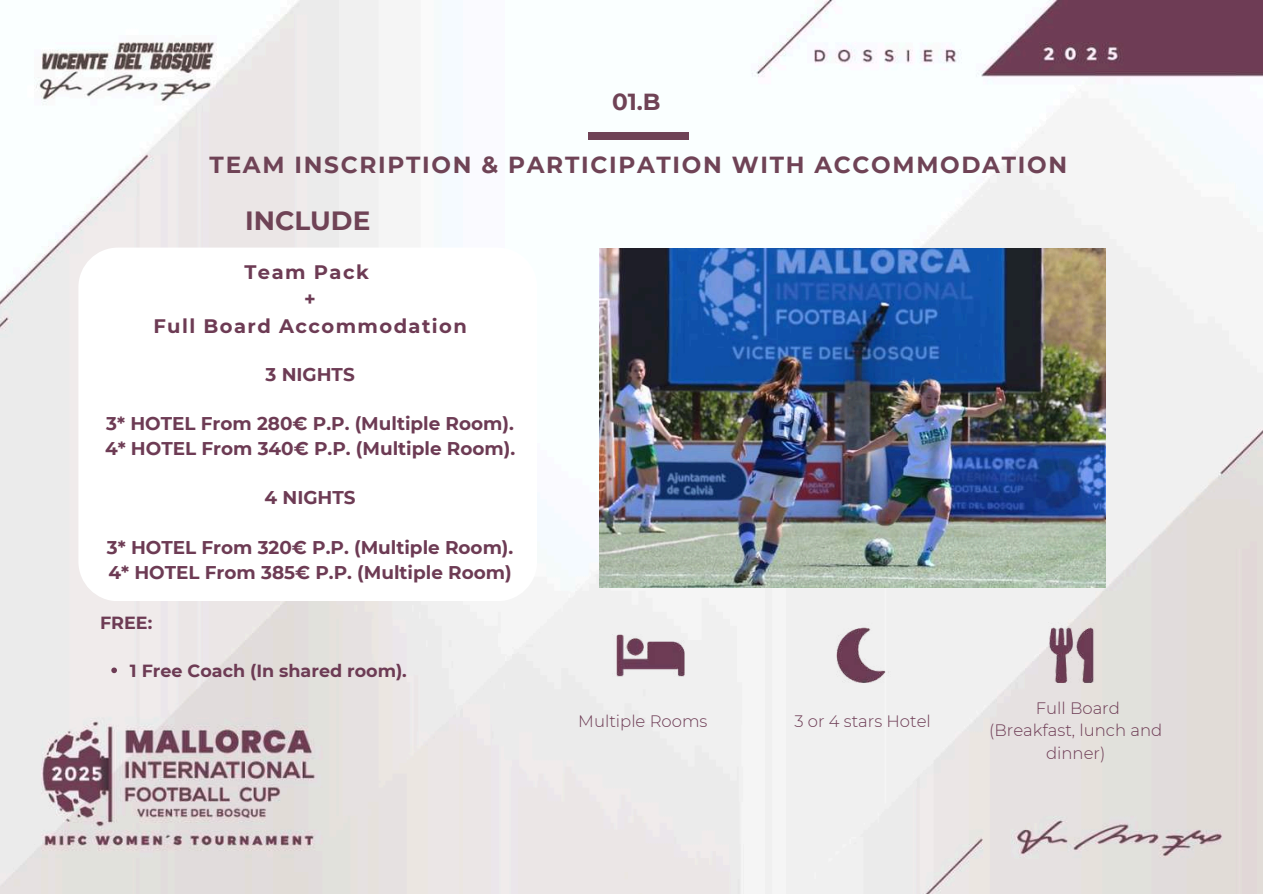
<style>
.page{position:relative;width:1263px;height:894px;background:#fff}
.page>*{position:absolute;margin:0;border:0;box-sizing:border-box;transform-origin:0 0}
.t1{font:700 32.7px "Montserrat";color:#934989}
.t2{font:700 26.25px "Montserrat";color:#6f4356}
.t3{font:700 23.25px "Montserrat";letter-spacing:.075em;color:#6f4356}
.t4{font:700 19.5px/27px "Montserrat";letter-spacing:.075em;color:#6d3b54;text-align:center}
.t5{font:700 18.45px/24.8px "Montserrat";color:#6d3b54}
.t6{font:700 17.55px "Montserrat";color:#6d3b54}
.t7{font:300 16.5px/22.5px "Montserrat";color:#6d3b54;text-align:center}
</style>
<div class="page">
<img style="left:0;top:0;width:1263px;height:893px">
<div style="left:78px;top:247px;width:459px;height:354px;background:#fff;border-radius:39px"></div>
<svg style="left:111px;top:667px;width:6px;height:6px"></svg>
<div style="left:588px;top:132px;width:100px;height:8px;background:#6f4356"></div>
<img style="left:600px;top:248px;width:505px;height:339px">
<img style="left:588px;top:616px;width:555px;height:82px">
<p class="t3" style="left:612px;top:87px;width:50px">01.B</p>
<p class="t3" style="left:210px;top:150px;width:859px">TEAM INSCRIPTION &amp; PARTICIPATION WITH ACCOMMODATION</p>
<h2 class="t2" style="left:245px;top:204px;width:127px">INCLUDE</h2>
<p class="t4" style="left:153px;top:259px;width:315px">Team Pack<br>+<br>Full Board Accommodation</p>
<p class="t5" style="left:266px;top:361px;width:91px">3 NIGHTS</p>
<p class="t5" style="left:105px;top:411px;width:412px">3* HOTEL From 280€ P.P. (Multiple Room).<br>4* HOTEL From 340€ P.P. (Multiple Room).</p>
<p class="t5" style="left:265px;top:485px;width:92px">4 NIGHTS</p>
<p class="t5" style="left:107px;top:534px;width:408px">3* HOTEL From 320€ P.P. (Multiple Room).<br>4* HOTEL From 385€ P.P. (Multiple Room)</p>
<p class="t6" style="left:100px;top:612px;width:54px">FREE:</p>
<p class="t6" style="left:130px;top:659px;width:278px">1 Free Coach (In shared room).</p>
<h1 class="t1" style="left:281px;top:351px;width:21px">+</h1>
<p class="t7" style="left:578px;top:709px;width:131px">Multiple Rooms</p>
<p class="t7" style="left:794px;top:709px;width:138px">3 or 4 stars Hotel</p>
<p class="t7" style="left:989px;top:696px;width:175px">Full Board (Breakfast, lunch and dinner)</p>
</div>
